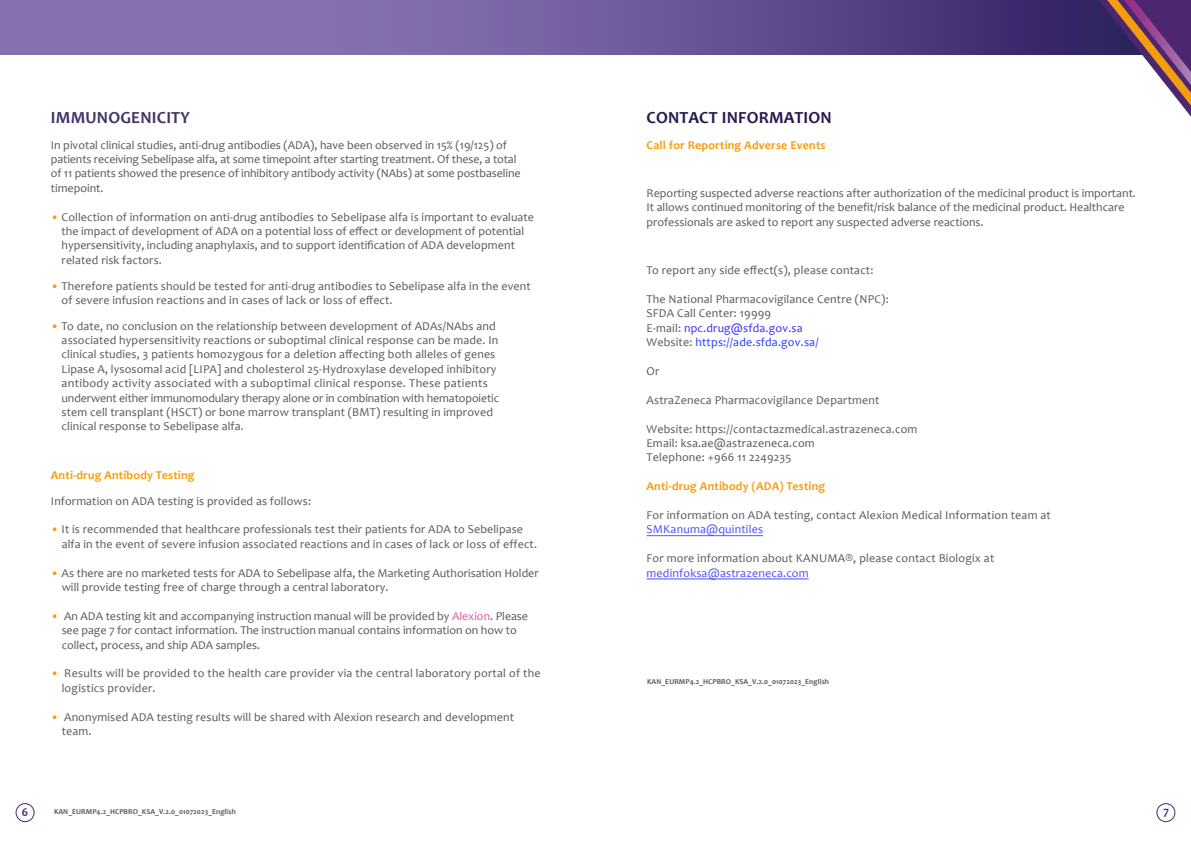
<style>
.page{position:relative;width:1191px;height:842px;background:#fff}
.page>*{position:absolute;margin:0;border:0;box-sizing:border-box;transform-origin:0 0}
.t1{font:700 17px "Candara";letter-spacing:.01em;color:#281750}
.t2{font:700 17px "Candara";letter-spacing:.01em;color:#443268}
.t3{font:12px/14.4px "Candara";letter-spacing:.01em;color:#575756}
.t4{font:700 12px "Candara";letter-spacing:.015em;color:#f59d0f}
.t5{font:12px "Candara";letter-spacing:.015em;color:#4a4aff}
.t6{font:700 12px "Candara";color:#4d2670}
.t7{font:700 7.5px "Candara";letter-spacing:.01em;color:#575756}
.s1{color:#f59d0f}
.s2{color:#ea5297}
.s3{color:#3826fe}
.s4{color:#223cfe}
</style>
<div class="page">
<div style="left:1156px;top:803px;width:19px;height:19px;border:1px solid #4d2670;border-radius:50%"></div>
<div style="left:16px;top:803px;width:19px;height:19px;border:1px solid #4d2670;border-radius:50%"></div>
<svg style="left:0;top:0;width:1098px;height:54px;background:#6d5899"></svg>
<svg style="left:1098px;top:0;width:93px;height:117px"></svg>
<hr style="left:646px;top:579px;width:162px;height:1px;background:#4a4aff">
<hr style="left:646px;top:535px;width:117px;height:1px;background:#4a4aff">
<h1 class="t2" style="left:51px;top:107px;width:140px">IMMUNOGENICITY</h1>
<p class="t3" style="left:51px;top:137px;width:471px">In pivotal clinical studies, anti-drug antibodies (ADA), have been observed in 15% (19/125) of patients receiving Sebelipase alfa, at some timepoint after starting treatment. Of these, a total of 11 patients showed the presence of inhibitory antibody activity (NAbs) at some postbaseline timepoint.</p>
<p class="t3" style="left:62px;top:209px;width:474px;text-indent:-11px"><span class="s1">•</span> Collection of information on anti-drug antibodies to Sebelipase alfa is important to evaluate the impact of development of ADA on a potential loss of effect or development of potential hypersensitivity, including anaphylaxis, and to support identification of ADA development related risk factors.</p>
<p class="t3" style="left:62px;top:278px;width:470px;text-indent:-11px"><span class="s1">•</span> Therefore patients should be tested for anti-drug antibodies to Sebelipase alfa in the event of severe infusion reactions and in cases of lack or loss of effect.</p>
<p class="t3" style="left:62px;top:319px;width:439px;text-indent:-11px"><span class="s1">•</span> To date, no conclusion on the relationship between development of ADAs/NAbs and associated hypersensitivity reactions or suboptimal clinical response can be made. In clinical studies, 3 patients homozygous for a deletion affecting both alleles of genes Lipase A, lysosomal acid [LIPA] and cholesterol 25-Hydroxylase developed inhibitory antibody activity associated with a suboptimal clinical response. These patients underwent either immunomodulary therapy alone or in combination with hematopoietic stem cell transplant (HSCT) or bone marrow transplant (BMT) resulting in improved clinical response to Sebelipase alfa.</p>
<p class="t4" style="left:51px;top:468px;width:145px">Anti-drug Antibody Testing</p>
<p class="t3" style="left:51px;top:494px;width:262px">Information on ADA testing is provided as follows:</p>
<p class="t3" style="left:62px;top:522px;width:477px;text-indent:-11px"><span class="s1">•</span> It is recommended that healthcare professionals test their patients for ADA to Sebelipase alfa in the event of severe infusion associated reactions and in cases of lack or loss of effect.</p>
<p class="t3" style="left:62px;top:566px;width:478px;text-indent:-11px"><span class="s1">•</span> As there are no marketed tests for ADA to Sebelipase alfa, the Marketing Authorisation Holder will provide testing free of charge through a central laboratory.</p>
<p class="t3" style="left:62px;top:609px;width:468px;text-indent:-11px"><span class="s1">•</span> An ADA testing kit and accompanying instruction manual will be provided by <span class="s2">Alexion</span>. Please see page 7 for contact information. The instruction manual contains information on how to collect, process, and ship ADA samples.</p>
<p class="t3" style="left:62px;top:666px;width:480px;text-indent:-11px"><span class="s1">•</span> Results will be provided to the health care provider via the central laboratory portal of the logistics provider.</p>
<p class="t3" style="left:62px;top:710px;width:454px;text-indent:-11px"><span class="s1">•</span> Anonymised ADA testing results will be shared with Alexion research and development team.</p>
<h1 class="t1" style="left:646px;top:107px;width:187px">CONTACT INFORMATION</h1>
<p class="t4" style="left:646px;top:137px;width:181px">Call for Reporting Adverse Events</p>
<p class="t3" style="left:646px;top:186px;width:491px">Reporting suspected adverse reactions after authorization of the medicinal product is important.<br>It allows continued monitoring of the benefit/risk balance of the medicinal product. Healthcare professionals are asked to report any suspected adverse reactions.</p>
<p class="t3" style="left:646px;top:263px;width:228px">To report any side effect(s), please contact:</p>
<p class="t3" style="left:646px;top:292px;width:244px">The National Pharmacovigilance Centre (NPC):<br>SFDA Call Center: 19999<br>E-mail: <span class="s3">npc.drug@sfda.gov.sa<br></span>Website: <span class="s4">https://ade.sfda.gov.sa/</span></p>
<p class="t3" style="left:646px;top:364px;width:14px">Or</p>
<p class="t3" style="left:646px;top:393px;width:234px">AstraZeneca Pharmacovigilance Department</p>
<p class="t3" style="left:646px;top:421px;width:272px">Website: https://contactazmedical.astrazeneca.com<br>Email: ksa.ae@astrazeneca.com<br>Telephone: +966 11 2249235</p>
<p class="t4" style="left:646px;top:479px;width:180px">Anti-drug Antibody (ADA) Testing</p>
<p class="t3" style="left:646px;top:508px;width:406px">For information on ADA testing, contact Alexion Medical Information team at</p>
<p class="t5" style="left:646px;top:522px;width:118px">SMKanuma@quintiles</p>
<p class="t3" style="left:646px;top:551px;width:349px">For more information about KANUMA®, please contact Biologix at</p>
<p class="t5" style="left:646px;top:565px;width:164px">medinfoksa@astrazeneca.com</p>
<p class="t7" style="left:647px;top:677px;width:183px">KAN_EURMP4.2_HCPBRO_KSA_V.2.0_01072023_English</p>
<p class="t6" style="left:22px;top:805px;width:8px">6</p>
<p class="t7" style="left:54px;top:807px;width:183px">KAN_EURMP4.2_HCPBRO_KSA_V.2.0_01072023_English</p>
<p class="t6" style="left:1163px;top:804px;width:7px">7</p>
</div>
